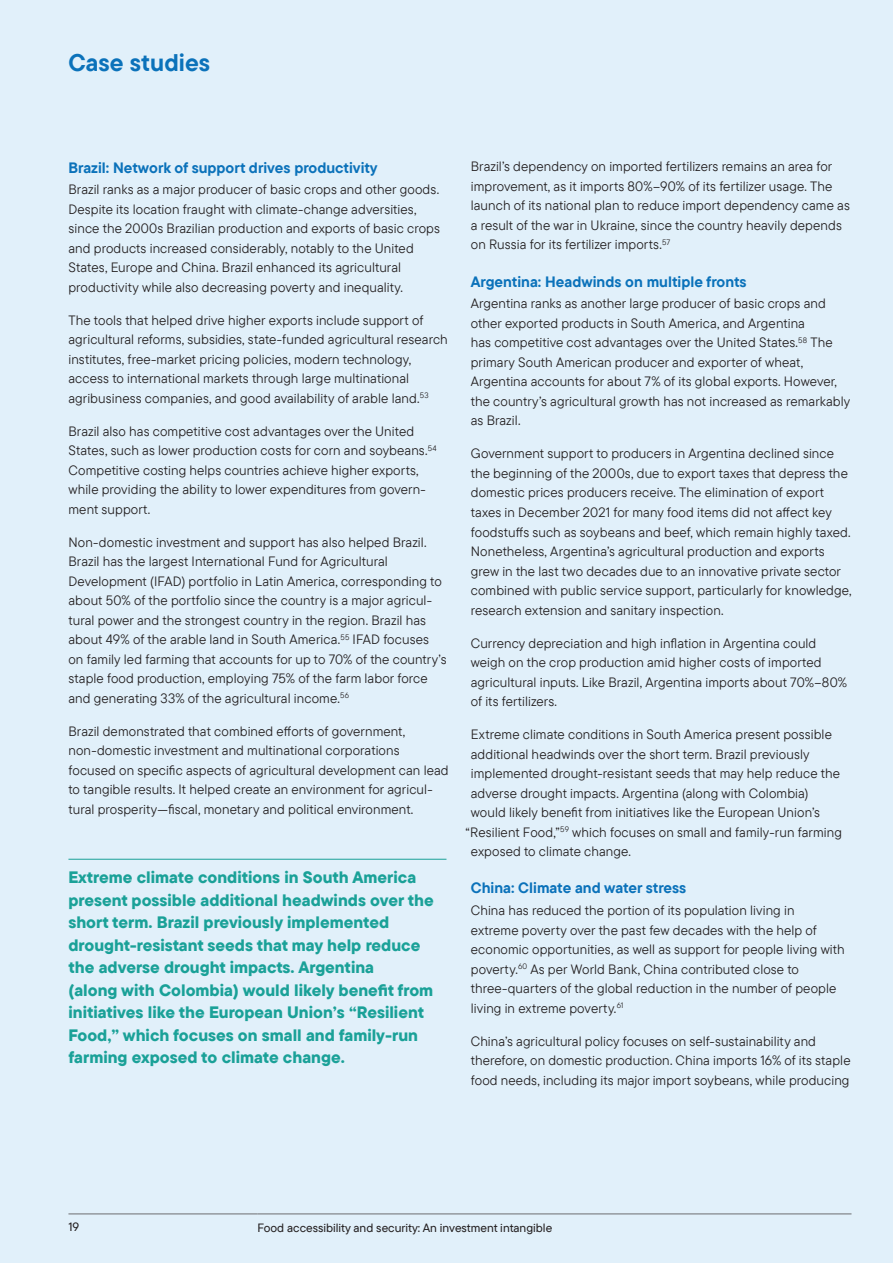
<style>
.page{position:relative;width:893px;height:1263px;background:#e1f0fa}
.page>*{position:absolute;margin:0;border:0;box-sizing:border-box;transform-origin:0 0}
.Body{font:700 24px "TT Commons Pro";color:#0b72ba}
.Side_bar_callout_out{font:800 16.5px/22.5px "TT Commons Pro";color:#1aa198}
.Headers{font:700 15px "TT Commons Pro";color:#0b72ba}
.Body-2{font:700 15px "TT Commons Pro";color:#0b72ba}
.Body-3{font:13.5px/19.5px "TT Commons Pro";letter-spacing:.01em;color:#231f20}
.t1{font:500 12px "TT Commons Pro";color:#231f20}
</style>
<div class="page">
<hr style="left:68px;top:1214px;width:189px;height:1px;background:#6c6d70">
<hr style="left:257px;top:1214px;width:594px;height:1px;background:#6c6d70">
<hr style="left:68px;top:859px;width:378px;height:1px;background:#1aa198">
<p class="Body" style="left:68px;top:44px;width:143px">Case studies</p>
<p class="Headers" style="left:68px;top:156px;width:311px">Brazil: Network of support drives productivity</p>
<p class="Body-3" style="left:68px;top:180px;width:373px">Brazil ranks as a major producer of basic crops and other goods.<br>Despite its location fraught with climate-change adversities, since the 2000s Brazilian production and exports of basic crops and products increased considerably, notably to the United States, Europe and China. Brazil enhanced its agricultural productivity while also decreasing poverty and inequality.</p>
<p class="Body-3" style="left:68px;top:310px;width:381px">The tools that helped drive higher exports include support of agricultural reforms, subsidies, state-funded agricultural research institutes, free-market pricing policies, modern technology, access to international markets through large multinational agribusiness companies, and good availability of arable land.<sup>53</sup></p>
<p class="Body-3" style="left:68px;top:421px;width:370px">Brazil also has competitive cost advantages over the United States, such as lower production costs for corn and soybeans.<sup>54<br></sup>Competitive costing helps countries achieve higher exports, while providing the ability to lower expenditures from govern&shy;ment support.</p>
<p class="Body-3" style="left:68px;top:532px;width:380px">Non-domestic investment and support has also helped Brazil.<br>Brazil has the largest International Fund for Agricultural Development (IFAD) portfolio in Latin America, corresponding to about 50% of the portfolio since the country is a major agricul&shy;tural power and the strongest country in the region. Brazil has about 49% of the arable land in South America.<sup>55</sup> IFAD focuses on family led farming that accounts for up to 70% of the country’s staple food production, employing 75% of the farm labor force and generating 33% of the agricultural income.<sup>56</sup></p>
<p class="Body-3" style="left:68px;top:721px;width:382px">Brazil demonstrated that combined efforts of government, non-domestic investment and multinational corporations focused on specific aspects of agricultural development can lead to tangible results. It helped create an environment for agricul&shy;tural prosperity—fiscal, monetary and political environment.</p>
<p class="Side_bar_callout_out" style="left:68px;top:866px;width:367px">Extreme climate conditions in South America present possible additional headwinds over the short term. Brazil previously implemented drought-resistant seeds that may help reduce the adverse drought impacts. Argentina<br>(along with Colombia) would likely benefit from initiatives like the European Union’s “Resilient Food,” which focuses on small and family-run farming exposed to climate change.</p>
<p class="Body-3" style="left:471px;top:157px;width:381px">Brazil’s dependency on imported fertilizers remains an area for improvement, as it imports 80%–90% of its fertilizer usage. The launch of its national plan to reduce import dependency came as a result of the war in Ukraine, since the country heavily depends on Russia for its fertilizer imports.<sup>57</sup></p>
<p class="Body-2" style="left:471px;top:270px;width:277px">Argentina: Headwinds on multiple fronts</p>
<p class="Body-3" style="left:471px;top:294px;width:381px">Argentina ranks as another large producer of basic crops and other exported products in South America, and Argentina<br>has competitive cost advantages over the United States.<sup>58</sup> The primary South American producer and exporter of wheat, Argentina accounts for about 7% of its global exports. However, the country’s agricultural growth has not increased as remarkably as Brazil.</p>
<p class="Body-3" style="left:471px;top:444px;width:382px">Government support to producers in Argentina declined since the beginning of the 2000s, due to export taxes that depress the domestic prices producers receive. The elimination of export taxes in December 2021 for many food items did not affect key foodstuffs such as soybeans and beef, which remain highly taxed.<br>Nonetheless, Argentina’s agricultural production and exports grew in the last two decades due to an innovative private sector combined with public service support, particularly for knowledge, research extension and sanitary inspection.</p>
<p class="Body-3" style="left:471px;top:633px;width:378px">Currency depreciation and high inflation in Argentina could weigh on the crop production amid higher costs of imported agricultural inputs. Like Brazil, Argentina imports about 70%–80% of its fertilizers.</p>
<p class="Body-3" style="left:471px;top:724px;width:363px">Extreme climate conditions in South America present possible</p>
<p class="Body-3" style="left:471px;top:744px;width:340px">additional headwinds over the short term. Brazil previously</p>
<p class="Body-3" style="left:471px;top:763px;width:371px">implemented drought-resistant seeds that may help reduce the</p>
<p class="Body-3" style="left:471px;top:783px;width:339px">adverse drought impacts. Argentina (along with Colombia)</p>
<p class="Body-3" style="left:471px;top:802px;width:351px">would likely benefit from initiatives like the European Union’s</p>
<p class="Body-3" style="left:465px;top:822px;width:378px">“Resilient Food,”<sup>59</sup> which focuses on small and family-run farming</p>
<p class="Body-3" style="left:471px;top:841px;width:162px">exposed to climate change.</p>
<p class="Headers" style="left:471px;top:877px;width:217px">China: Climate and water stress</p>
<p class="Body-3" style="left:471px;top:900px;width:375px">China has reduced the portion of its population living in extreme poverty over the past few decades with the help of economic opportunities, as well as support for people living with poverty.<sup>60</sup> As per World Bank, China contributed close to three-quarters of the global reduction in the number of people living in extreme poverty.<sup>61</sup></p>
<p class="Body-3" style="left:471px;top:1031px;width:381px">China’s agricultural policy focuses on self-sustainability and therefore, on domestic production. China imports 16% of its staple food needs, including its major import soybeans, while producing</p>
<p class="t1" style="left:68px;top:1218px;width:12px">19</p>
<p class="t1" style="left:257px;top:1219px;width:296px">Food accessibility and security: An investment intangible</p>
</div>
